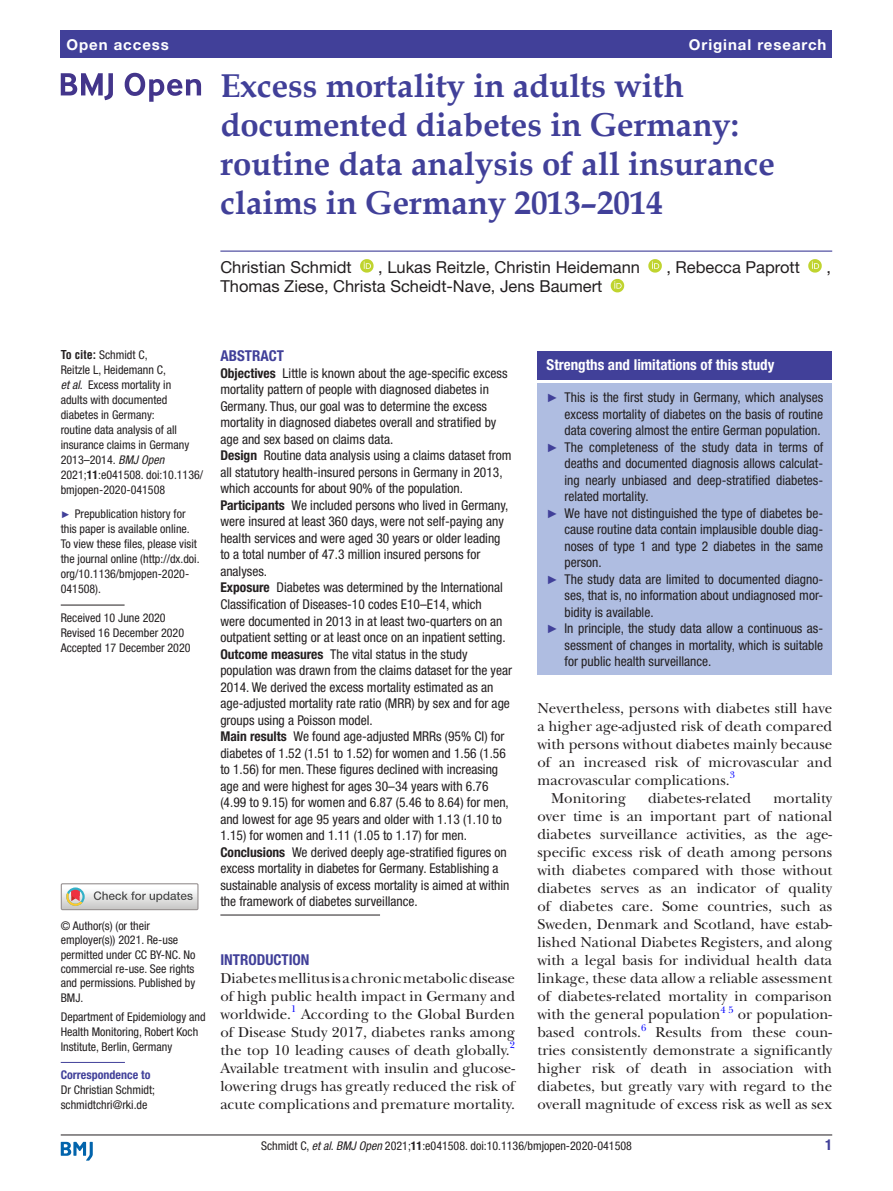
<style>
.page{position:relative;width:893px;height:1191px;background:#fff}
.page>*{position:absolute;margin:0;border:0;box-sizing:border-box;transform-origin:0 0}
.t1{font:700 33px/39px "Book Antiqua";color:#414099}
.t2{font:16.5px "Helvetica Neue LT Std";color:#231f20}
.t3{font:15px/18px "New Baskerville";color:#231f20;text-align:justify}
.t4{font:700 condensed 15px "Helvetica Neue LT Std";color:#fff}
.t5{font:700 15px "Helvetica Neue LT Std";letter-spacing:.065em;color:#fff}
.t6{font:700 condensed 15px "Helvetica Neue LT Std";color:#414099}
.t7{font:condensed 13.5px/16.5px "Helvetica Neue LT Std";color:#231f20}
.t8{font:condensed 12px/15px "Helvetica Neue LT Std";color:#231f20}
.t9{font:700 condensed 12px "Helvetica Neue LT Std";color:#414099}
.t10{font:9.9px "New Baskerville";color:#00f}
.s1{font-family:"Helvetica LT Std";font-weight:700}
.s2{font-style:italic}
.s3{font-weight:700}
.s4{font-family:"Arial";font-stretch:normal;font-size:9.75px;color:#414099}
.s5{font-family:"Arial";font-stretch:normal;font-size:12px;color:#414099}
</style>
<div class="page">
<hr style="left:61px;top:1134px;width:771px;height:1px;background:#231f20">
<svg style="left:61px;top:1141px;width:32px;height:19px"></svg>
<div style="left:61px;top:31px;width:771px;height:27px;background:#414099"></div>
<hr style="left:220px;top:250px;width:612px;height:2px;background:#414099">
<svg style="left:360px;top:259px;width:14px;height:14px"></svg>
<svg style="left:648px;top:259px;width:14px;height:14px"></svg>
<svg style="left:808px;top:259px;width:14px;height:14px"></svg>
<svg style="left:611px;top:279px;width:13px;height:13px"></svg>
<hr style="left:61px;top:604px;width:64px;height:1px;background:#231f20">
<hr style="left:61px;top:1062px;width:64px;height:1px;background:#414099">
<svg style="left:61px;top:73px;width:52px;height:27px"></svg>
<svg style="left:125px;top:73px;width:76px;height:29px"></svg>
<div style="left:61px;top:883px;width:138px;height:27px;border:1px solid #969090"></div>
<svg style="left:61px;top:883px;width:137px;height:26px"></svg>
<hr style="left:220px;top:914px;width:160px;height:1px;background:#231f20">
<div style="left:538px;top:351px;width:294px;height:28px;background:#414099"></div>
<div style="left:538px;top:383px;width:294px;height:292px;background:#afbde1"></div>
<p class="t5" style="left:66px;top:35px;width:104px">Open access</p>
<p class="t5" style="left:689px;top:35px;width:139px">Original research</p>
<h1 class="t1" style="left:220px;top:66px;width:556px">Excess mortality in adults with documented diabetes in Germany: routine data analysis of all insurance claims in Germany 2013–2014</h1>
<p class="t2" style="left:220px;top:257px;width:133px">Christian Schmidt</p>
<p class="t2" style="left:378px;top:257px;width:263px">, Lukas Reitzle, Christin Heidemann</p>
<p class="t2" style="left:666px;top:257px;width:135px">, Rebecca Paprott</p>
<p class="t2" style="left:826px;top:257px;width:6px">,</p>
<p class="t2" style="left:220px;top:277px;width:384px">Thomas Ziese, Christa Scheidt-Nave, Jens Baumert</p>
<p class="t8" style="left:61px;top:347px;width:144px"><span class="s1">To cite:</span> Schmidt C,<br>Reitzle L, Heidemann C,<br><span class="s2">et al</span>. Excess mortality in<br>adults with documented diabetes in Germany:<br>routine data analysis of all insurance claims in Germany<br>2013–2014. <span class="s2">BMJ Open<br></span>2021;<span class="s3">11</span>:e041508. doi:10.1136/ bmjopen-2020-041508</p>
<p class="t8" style="left:61px;top:506px;width:140px"><span class="s4">►</span> Prepublication history for this paper is available online.<br>To view these files, please visit the journal online (http://dx.doi. org/10.1136/bmjopen-2020-<br>041508).</p>
<p class="t8" style="left:61px;top:610px;width:131px">Received 10 June 2020<br>Revised 16 December 2020<br>Accepted 17 December 2020</p>
<p class="t8" style="left:61px;top:918px;width:136px;line-height:14.4px">© Author(s) (or their employer(s)) 2021. Re-use permitted under CC BY-NC. No commercial re-use. See rights and permissions. Published by<br>BMJ.</p>
<p class="t8" style="left:61px;top:1009px;width:146px">Department of Epidemiology and<br>Health Monitoring, Robert Koch<br>Institute, Berlin, Germany</p>
<p class="t9" style="left:61px;top:1067px;width:91px">Correspondence to</p>
<p class="t8" style="left:61px;top:1082px;width:96px">Dr Christian Schmidt; schmidtchri@rki.de</p>
<p class="t6" style="left:220px;top:347px;width:65px">ABSTRACT</p>
<p class="t7" style="left:220px;top:365px;width:293px"><span class="s3">Objectives</span> Little is known about the age-specific excess mortality pattern of people with diagnosed diabetes in Germany. Thus, our goal was to determine the excess mortality in diagnosed diabetes overall and stratified by age and sex based on claims data.<br><span class="s3">Design</span> Routine data analysis using a claims dataset from all statutory health-insured persons in Germany in 2013, which accounts for about 90% of the population.<br><span class="s3">Participants</span> We included persons who lived in Germany, were insured at least 360 days, were not self-paying any health services and were aged 30 years or older leading to a total number of 47.3 million insured persons for analyses.<br><span class="s3">Exposure</span> Diabetes was determined by the International Classification of Diseases-10 codes E10–E14, which<br>were documented in 2013 in at least two-quarters on an outpatient setting or at least once on an inpatient setting.<br><span class="s3">Outcome measures</span> The vital status in the study population was drawn from the claims dataset for the year 2014. We derived the excess mortality estimated as an age-adjusted mortality rate ratio (MRR) by sex and for age groups using a Poisson model.<br><span class="s3">Main results</span> We found age-adjusted MRRs (95% CI) for diabetes of 1.52 (1.51 to 1.52) for women and 1.56 (1.56 to 1.56) for men. These figures declined with increasing age and were highest for ages 30–34 years with 6.76 (4.99 to 9.15) for women and 6.87 (5.46 to 8.64) for men, and lowest for age 95 years and older with 1.13 (1.10 to 1.15) for women and 1.11 (1.05 to 1.17) for men.<br><span class="s3">Conclusions</span> We derived deeply age-stratified figures on excess mortality in diabetes for Germany. Establishing a sustainable analysis of excess mortality is aimed at within the framework of diabetes surveillance.</p>
<p class="t6" style="left:220px;top:950px;width:91px">INTRODUCTION</p>
<p class="t3" style="left:220px;top:969px;width:296px">Diabetes mellitus is a chronic metabolic disease of high public health impact in Germany and worldwide.</p>
<p class="t10" style="left:291px;top:1003px;width:7px">1</p>
<p class="t3" style="left:220px;top:1005px;width:296px;text-indent:81px">According to the Global Burden of Disease Study 2017, diabetes ranks among the top 10 leading causes of death globally.</p>
<p class="t10" style="left:510px;top:1039px;width:7px">2</p>
<p class="t3" style="left:220px;top:1059px;width:296px">Available treatment with insulin and glucose&shy;lowering drugs has greatly reduced the risk of acute complications and premature mortality.</p>
<p class="t4" style="left:547px;top:356px;width:229px">Strengths and limitations of this study</p>
<p class="t7" style="left:547px;top:389px;width:278px"><span class="s5">►</span> This is the first study in Germany, which analyses</p>
<p class="t7" style="left:565px;top:405px;width:260px">excess mortality of diabetes on the basis of routine</p>
<p class="t7" style="left:565px;top:422px;width:258px">data covering almost the entire German population.</p>
<p class="t7" style="left:547px;top:438px;width:278px"><span class="s5">►</span> The completeness of the study data in terms of</p>
<p class="t7" style="left:565px;top:455px;width:260px">deaths and documented diagnosis allows calculat-</p>
<p class="t7" style="left:565px;top:471px;width:260px">ing nearly unbiased and deep-stratified diabetes-</p>
<p class="t7" style="left:565px;top:488px;width:86px">related mortality.</p>
<p class="t7" style="left:547px;top:504px;width:278px"><span class="s5">►</span> We have not distinguished the type of diabetes be-</p>
<p class="t7" style="left:565px;top:521px;width:260px">cause routine data contain implausible double diag-</p>
<p class="t7" style="left:565px;top:537px;width:260px">noses of type 1 and type 2 diabetes in the same</p>
<p class="t7" style="left:565px;top:554px;width:39px">person.</p>
<p class="t7" style="left:547px;top:570px;width:278px"><span class="s5">►</span> The study data are limited to documented diagno-</p>
<p class="t7" style="left:565px;top:587px;width:260px">ses, that is, no information about undiagnosed mor-</p>
<p class="t7" style="left:565px;top:603px;width:91px">bidity is available.</p>
<p class="t7" style="left:547px;top:620px;width:278px"><span class="s5">►</span> In principle, the study data allow a continuous as-</p>
<p class="t7" style="left:565px;top:636px;width:260px">sessment of changes in mortality, which is suitable</p>
<p class="t7" style="left:565px;top:653px;width:148px">for public health surveillance.</p>
<p class="t3" style="left:538px;top:699px;width:296px">Nevertheless, persons with diabetes still have</p>
<p class="t3" style="left:538px;top:717px;width:296px">a higher age-adjusted risk of death compared</p>
<p class="t3" style="left:538px;top:735px;width:296px">with persons without diabetes mainly because</p>
<p class="t3" style="left:538px;top:753px;width:296px">of an increased risk of microvascular and</p>
<p class="t3" style="left:538px;top:771px;width:199px">macrovascular complications.<sup>3</sup></p>
<p class="t3" style="left:551px;top:789px;width:76px">Monitoring</p>
<p class="t3" style="left:648px;top:789px;width:105px">diabetes-related</p>
<p class="t3" style="left:538px;top:789px;width:296px;text-indent:236px">mortality over time is an important part of national diabetes surveillance activities, as the age&shy;specific excess risk of death among persons with diabetes compared with those without diabetes serves as an indicator of quality of diabetes care. Some countries, such as Sweden, Denmark and Scotland, have estab&shy;lished National Diabetes Registers, and along with a legal basis for individual health data linkage, these data allow a reliable assessment of diabetes-related mortality in comparison with the general population<sup>4</sup> <sup>5</sup> or population&shy;based controls.</p>
<p class="t10" style="left:641px;top:1021px;width:7px">6</p>
<p class="t3" style="left:538px;top:1023px;width:296px;text-indent:118px">Results from these coun&shy;tries consistently demonstrate a significantly higher risk of death in association with diabetes, but greatly vary with regard to the overall magnitude of excess risk as well as sex</p>
<p class="t8" style="left:261px;top:1137px;width:372px">Schmidt C, <span class="s2">et al</span>. <span class="s2">BMJ Open</span> 2021;<span class="s3">11</span>:e041508. doi:10.1136/bmjopen-2020-041508</p>
<p class="t6" style="left:825px;top:1135px;width:9px">1</p>
</div>
